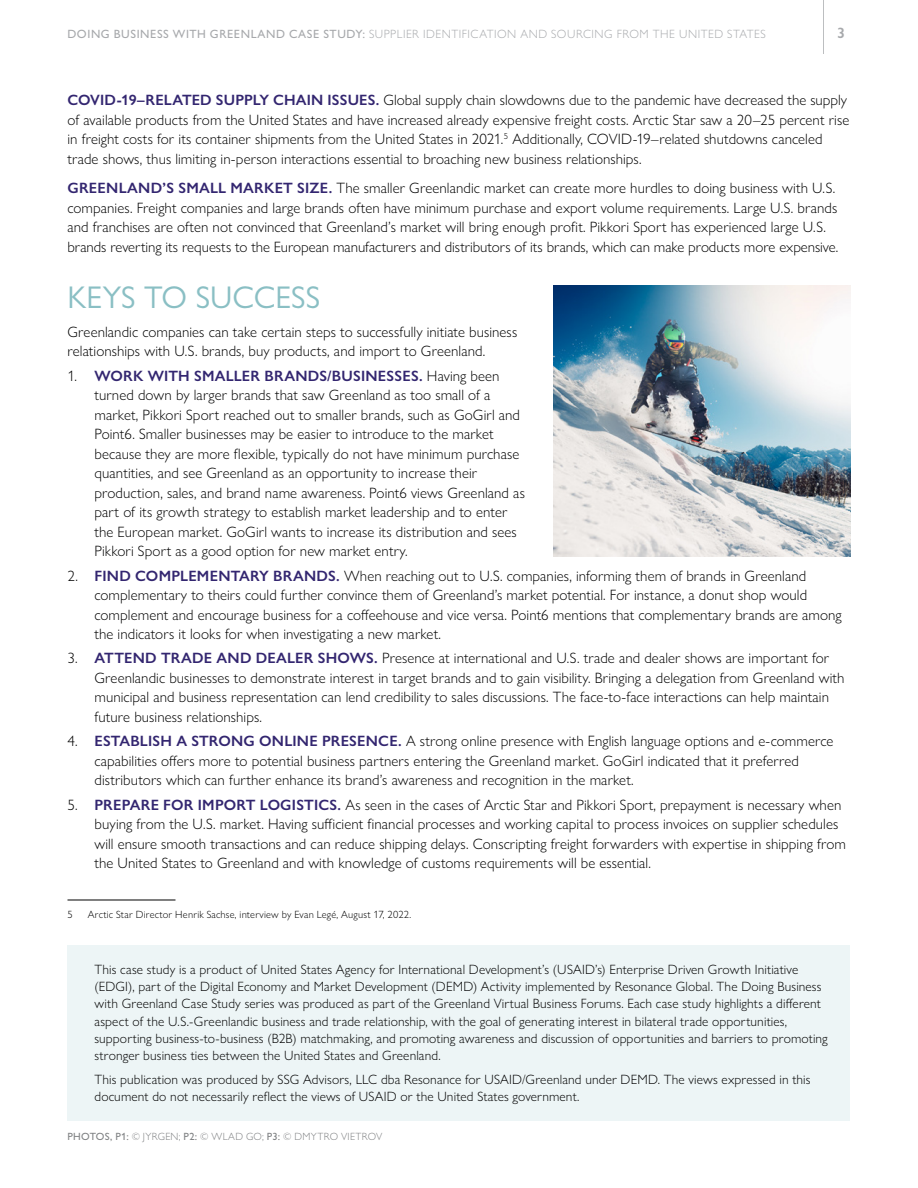
<style>
.page{position:relative;width:918px;height:1188px;background:#fff}
.page>*{position:absolute;margin:0;border:0;box-sizing:border-box;transform-origin:0 0}
.Header_A{font:31.5px "Gill Sans Nova";color:#8abfc4}
.Text_indent{font:300 15px/19.5px "Gill Sans Nova";letter-spacing:.005em;color:#000}
.Text{font:300 15px/19.5px "Gill Sans Nova";letter-spacing:.005em;color:#000}
.Text_half_space{font:300 15px/19.5px "Gill Sans Nova";letter-spacing:.005em;color:#000}
.t1{font:600 15px "Gill Sans Nova";color:#a7a9ac}
.t2{font:300 13.5px/17.2px "Gill Sans Nova";letter-spacing:.01em;color:#000}
.t3{font:300 12px "Gill Sans Nova";letter-spacing:.045em;color:#a7a9ac}
.Footnotes{font:300 10.5px "Gill Sans Nova";letter-spacing:.02em;color:#000}
.Text-2{font:300 10.5px "Gill Sans Nova";letter-spacing:.025em;color:#808284}
.s1{font-weight:500}
.s2{font-weight:600;color:#332670}
</style>
<div class="page">
<hr style="left:823px;top:0;width:1px;height:54px;background:#bcbec0">
<div style="left:68px;top:945px;width:782px;height:175px;background:#edf5f6"></div>
<hr style="left:68px;top:900px;width:108px;height:1px;background:#000">
<img style="left:554px;top:285px;width:296px;height:272px">
<p class="t3" style="left:68px;top:27px;width:700px"><span class="s1">DOING BUSINESS WITH GREENLAND CASE STUDY:</span> SUPPLIER IDENTIFICATION AND SOURCING FROM THE UNITED STATES</p>
<p class="t1" style="left:837px;top:24px;width:9px">3</p>
<p class="Text" style="left:68px;top:90px;width:783px"><span class="s2">COVID-19–RELATED SUPPLY CHAIN ISSUES.</span> Global supply chain slowdowns due to the pandemic have decreased the supply of available products from the United States and have increased already expensive freight costs. Arctic Star saw a 20–25 percent rise in freight costs for its container shipments from the United States in 2021.<sup>5</sup> Additionally, COVID-19–related shutdowns canceled trade shows, thus limiting in-person interactions essential to broaching new business relationships.</p>
<p class="Text" style="left:68px;top:178px;width:772px"><span class="s2">GREENLAND’S SMALL MARKET SIZE.</span> The smaller Greenlandic market can create more hurdles to doing business with U.S. companies. Freight companies and large brands often have minimum purchase and export volume requirements. Large U.S. brands and franchises are often not convinced that Greenland’s market will bring enough profit. Pikkori Sport has experienced large U.S. brands reverting its requests to the European manufacturers and distributors of its brands, which can make products more expensive.</p>
<p class="Header_A" style="left:68px;top:278px;width:254px">KEYS TO SUCCESS</p>
<p class="Text_half_space" style="left:68px;top:322px;width:451px">Greenlandic companies can take certain steps to successfully initiate business relationships with U.S. brands, buy products, and import to Greenland.</p>
<p class="Text_indent" style="left:94px;top:366px;width:432px;text-indent:-27px">1. <span class="s2">WORK WITH SMALLER BRANDS/BUSINESSES.</span> Having been turned down by larger brands that saw Greenland as too small of a market, Pikkori Sport reached out to smaller brands, such as GoGirl and Point6. Smaller businesses may be easier to introduce to the market because they are more flexible, typically do not have minimum purchase quantities, and see Greenland as an opportunity to increase their production, sales, and brand name awareness. Point6 views Greenland as part of its growth strategy to establish market leadership and to enter the European market. GoGirl wants to increase its distribution and sees Pikkori Sport as a good option for new market entry.</p>
<p class="Text_indent" style="left:94px;top:566px;width:749px;text-indent:-27px">2. <span class="s2">FIND COMPLEMENTARY BRANDS.</span> When reaching out to U.S. companies, informing them of brands in Greenland complementary to theirs could further convince them of Greenland’s market potential. For instance, a donut shop would complement and encourage business for a coffeehouse and vice versa. Point6 mentions that complementary brands are among the indicators it looks for when investigating a new market.</p>
<p class="Text_indent" style="left:94px;top:648px;width:752px;text-indent:-27px">3. <span class="s2">ATTEND TRADE AND DEALER SHOWS.</span> Presence at international and U.S. trade and dealer shows are important for Greenlandic businesses to demonstrate interest in target brands and to gain visibility. Bringing a delegation from Greenland with municipal and business representation can lend credibility to sales discussions. The face-to-face interactions can help maintain future business relationships.</p>
<p class="Text_indent" style="left:94px;top:731px;width:740px;text-indent:-27px">4. <span class="s2">ESTABLISH A STRONG ONLINE PRESENCE.</span> A strong online presence with English language options and e-commerce capabilities offers more to potential business partners entering the Greenland market. GoGirl indicated that it preferred distributors which can further enhance its brand’s awareness and recognition in the market.</p>
<p class="Text_indent" style="left:94px;top:795px;width:753px;text-indent:-27px">5. <span class="s2">PREPARE FOR IMPORT LOGISTICS.</span> As seen in the cases of Arctic Star and Pikkori Sport, prepayment is necessary when buying from the U.S. market. Having sufficient financial processes and working capital to process invoices on supplier schedules will ensure smooth transactions and can reduce shipping delays. Conscripting freight forwarders with expertise in shipping from the United States to Greenland and with knowledge of customs requirements will be essential.</p>
<p class="Footnotes" style="left:68px;top:908px;width:7px">5</p>
<p class="Footnotes" style="left:88px;top:908px;width:325px">Arctic Star Director Henrik Sachse, interview by Evan Legé, August 17, 2022.</p>
<p class="t2" style="left:94px;top:961px;width:735px">This case study is a product of United States Agency for International Development’s (USAID’s) Enterprise Driven Growth Initiative (EDGI), part of the Digital Economy and Market Development (DEMD) Activity implemented by Resonance Global. The Doing Business with Greenland Case Study series was produced as part of the Greenland Virtual Business Forums. Each case study highlights a different aspect of the U.S.-Greenlandic business and trade relationship, with the goal of generating interest in bilateral trade opportunities, supporting business-to-business (B2B) matchmaking, and promoting awareness and discussion of opportunities and barriers to promoting stronger business ties between the United States and Greenland.</p>
<p class="t2" style="left:94px;top:1071px;width:718px">This publication was produced by SSG Advisors, LLC dba Resonance for USAID/Greenland under DEMD. The views expressed in this document do not necessarily reflect the views of USAID or the United States government.</p>
<p class="Text-2" style="left:68px;top:1130px;width:316px"><span class="s1">PHOTOS, P1:</span> © JYRGEN; <span class="s1">P2:</span> © WLAD GO; <span class="s1">P3:</span> © DMYTRO VIETROV</p>
</div>
